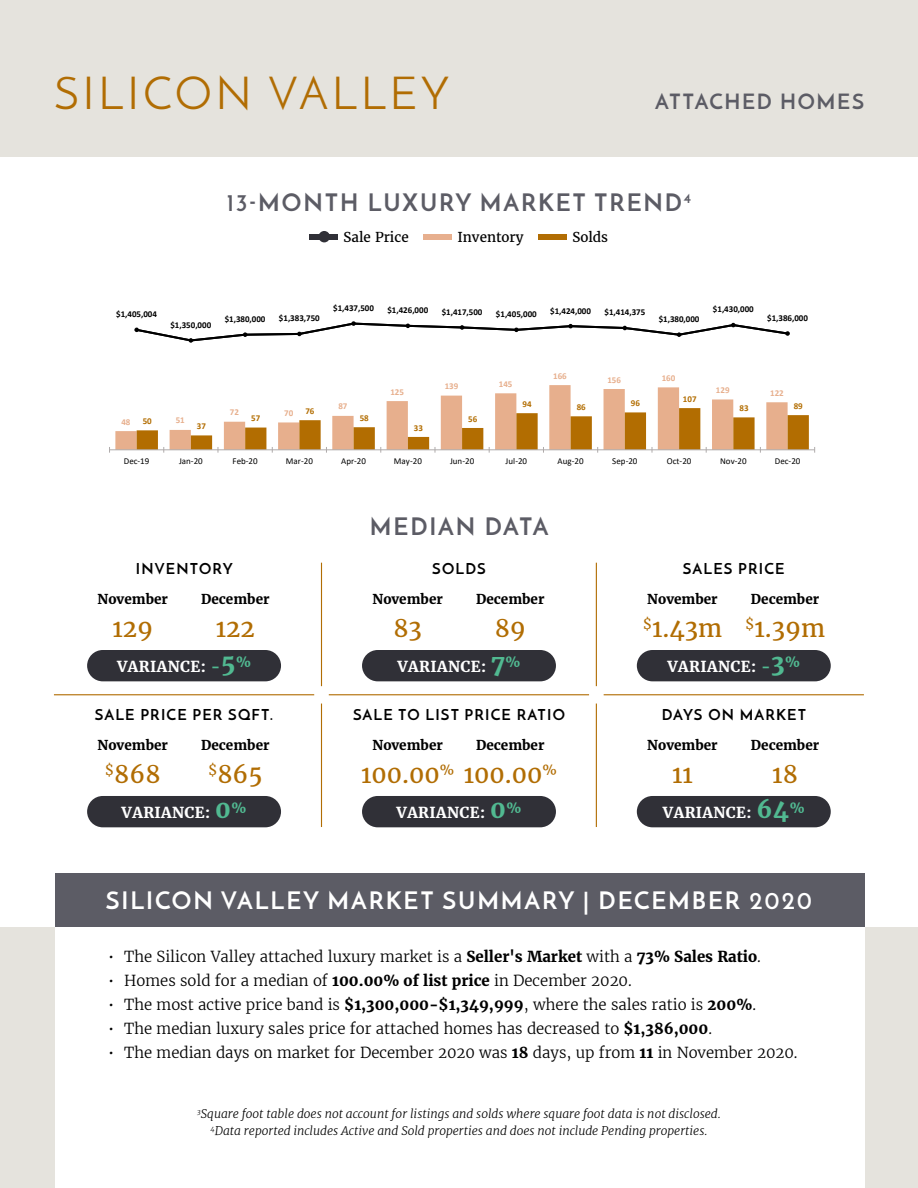
<style>
.page{position:relative;width:918px;height:1188px;background:#fff}
.page>*{position:absolute;margin:0;border:0;box-sizing:border-box;transform-origin:0 0}
.t1{font:45px "Josefin Sans";letter-spacing:.08em;color:#b16d03}
.t2{font:24px "Merriweather";color:#b16d03}
.t3{font:700 24px "Josefin Sans";letter-spacing:.08em;color:#fff}
.t4{font:700 24px "Josefin Sans";letter-spacing:.08em;color:#5c5c65}
.t5{font:700 21px "Josefin Sans";letter-spacing:.08em;color:#5c5c65}
.t6{font:300 15px "Merriweather";color:#000}
.t7{font:700 15px "Josefin Sans";letter-spacing:.08em;color:#000}
.t8{font:700 15px "Merriweather";letter-spacing:.025em;color:#fff}
.t9{font:700 13.5px "Merriweather";color:#000}
.t10{font:13.5px "Merriweather";color:#000}
.t11{font:italic 300 12px/16.5px "Merriweather";color:#000;text-align:center}
.t12{font:700 9px "Calibri";color:#000}
.t13{font:9px "Calibri";color:#000}
.t14{font:700 9px "Calibri";color:#e7af8d}
.t15{font:700 9px "Calibri";color:#b26d01}
.s1{color:#51b991}
.s2{font-size:24px;color:#51b991}
.s3{font-weight:700}
</style>
<div class="page">
<div style="left:0;top:0;width:918px;height:158px;background:#e5e3dd"></div>
<div style="left:0;top:927px;width:918px;height:261px;background:#e5e3dd"></div>
<div style="left:55px;top:925px;width:810px;height:263px;background:#fff"></div>
<div style="left:55px;top:873px;width:810px;height:54px;background:#5c5c65"></div>
<svg style="left:115px;top:389px;width:673px;height:60px"></svg>
<hr style="left:110px;top:449px;width:705px;height:1px;background:#afabab">
<svg style="left:137px;top:408px;width:678px;height:45px"></svg>
<svg style="left:134px;top:321px;width:656px;height:68px"></svg>
<div style="left:539px;top:234px;width:28px;height:6px;background:#b16d03"></div>
<div style="left:310px;top:234px;width:28px;height:6px;background:#303037"></div>
<div style="left:319px;top:231px;width:11px;height:11px;background:#303037;border-radius:50%"></div>
<div style="left:424px;top:234px;width:28px;height:6px;background:#e7af8e"></div>
<hr style="left:54px;top:694px;width:260px;height:1px;background:#b16d03">
<hr style="left:321px;top:563px;width:1px;height:123px;background:#b16d03">
<hr style="left:321px;top:704px;width:1px;height:123px;background:#b16d03">
<hr style="left:596px;top:563px;width:1px;height:123px;background:#b16d03">
<hr style="left:596px;top:704px;width:1px;height:123px;background:#b16d03">
<hr style="left:329px;top:694px;width:260px;height:1px;background:#b16d03">
<hr style="left:604px;top:694px;width:260px;height:1px;background:#b16d03">
<div style="left:87px;top:650px;width:194px;height:31px;background:#303037;border-radius:16px"></div>
<div style="left:362px;top:650px;width:194px;height:31px;background:#303037;border-radius:16px"></div>
<div style="left:637px;top:650px;width:194px;height:31px;background:#303037;border-radius:16px"></div>
<div style="left:637px;top:796px;width:194px;height:31px;background:#303037;border-radius:16px"></div>
<div style="left:362px;top:796px;width:194px;height:31px;background:#303037;border-radius:16px"></div>
<div style="left:87px;top:796px;width:194px;height:31px;background:#303037;border-radius:16px"></div>
<h1 class="t1" style="left:54px;top:66px;width:397px">SILICON VALLEY</h1>
<h3 class="t5" style="left:655px;top:88px;width:210px">ATTACHED HOMES</h3>
<h2 class="t4" style="left:227px;top:188px;width:466px">13-MONTH LUXURY MARKET TREND<sup>4</sup></h2>
<p class="t10" style="left:343px;top:228px;width:67px">Sale Price</p>
<p class="t10" style="left:457px;top:228px;width:68px">Inventory</p>
<p class="t10" style="left:572px;top:228px;width:37px">Solds</p>
<p class="t12" style="left:116px;top:308px;width:42px">$1,405,004</p>
<p class="t12" style="left:170px;top:318px;width:42px">$1,350,000</p>
<p class="t12" style="left:225px;top:313px;width:42px">$1,380,000</p>
<p class="t12" style="left:279px;top:312px;width:42px">$1,383,750</p>
<p class="t12" style="left:333px;top:302px;width:42px">$1,437,500</p>
<p class="t12" style="left:387px;top:304px;width:42px">$1,426,000</p>
<p class="t12" style="left:442px;top:305px;width:42px">$1,417,500</p>
<p class="t12" style="left:496px;top:308px;width:42px">$1,405,000</p>
<p class="t12" style="left:550px;top:304px;width:42px">$1,424,000</p>
<p class="t12" style="left:604px;top:306px;width:42px">$1,414,375</p>
<p class="t12" style="left:659px;top:313px;width:42px">$1,380,000</p>
<p class="t12" style="left:713px;top:303px;width:42px">$1,430,000</p>
<p class="t12" style="left:767px;top:312px;width:42px">$1,386,000</p>
<p class="t14" style="left:121px;top:415px;width:11px">48</p>
<p class="t14" style="left:176px;top:414px;width:11px">51</p>
<p class="t15" style="left:143px;top:415px;width:11px">50</p>
<p class="t15" style="left:197px;top:420px;width:11px">37</p>
<p class="t14" style="left:230px;top:406px;width:11px">72</p>
<p class="t14" style="left:284px;top:407px;width:11px">70</p>
<p class="t15" style="left:251px;top:412px;width:11px">57</p>
<p class="t15" style="left:305px;top:404px;width:11px">76</p>
<p class="t14" style="left:338px;top:400px;width:11px">87</p>
<p class="t15" style="left:360px;top:411px;width:11px">58</p>
<p class="t14" style="left:390px;top:385px;width:15px">125</p>
<p class="t15" style="left:414px;top:421px;width:11px">33</p>
<p class="t14" style="left:445px;top:380px;width:15px">139</p>
<p class="t14" style="left:499px;top:377px;width:15px">145</p>
<p class="t15" style="left:468px;top:412px;width:11px">56</p>
<p class="t15" style="left:522px;top:397px;width:11px">94</p>
<p class="t14" style="left:553px;top:369px;width:15px">166</p>
<p class="t15" style="left:577px;top:401px;width:11px">86</p>
<p class="t14" style="left:607px;top:373px;width:15px">156</p>
<p class="t14" style="left:662px;top:372px;width:15px">160</p>
<p class="t15" style="left:631px;top:397px;width:11px">96</p>
<p class="t15" style="left:683px;top:392px;width:15px">107</p>
<p class="t14" style="left:716px;top:384px;width:15px">129</p>
<p class="t14" style="left:770px;top:386px;width:15px">122</p>
<p class="t15" style="left:739px;top:402px;width:11px">83</p>
<p class="t15" style="left:794px;top:399px;width:11px">89</p>
<p class="t13" style="left:124px;top:455px;width:27px">Dec-19</p>
<p class="t13" style="left:179px;top:455px;width:25px">Jan-20</p>
<p class="t13" style="left:233px;top:455px;width:27px">Feb-20</p>
<p class="t13" style="left:286px;top:455px;width:28px">Mar-20</p>
<p class="t13" style="left:341px;top:455px;width:26px">Apr-20</p>
<p class="t13" style="left:394px;top:455px;width:29px">May-20</p>
<p class="t13" style="left:450px;top:455px;width:26px">Jun-20</p>
<p class="t13" style="left:506px;top:455px;width:23px">Jul-20</p>
<p class="t13" style="left:558px;top:455px;width:28px">Aug-20</p>
<p class="t13" style="left:612px;top:455px;width:27px">Sep-20</p>
<p class="t13" style="left:667px;top:455px;width:26px">Oct-20</p>
<p class="t13" style="left:720px;top:455px;width:28px">Nov-20</p>
<p class="t13" style="left:775px;top:455px;width:27px">Dec-20</p>
<h2 class="t4" style="left:370px;top:511px;width:180px">MEDIAN DATA</h2>
<p class="t7" style="left:136px;top:559px;width:98px">INVENTORY</p>
<p class="t7" style="left:432px;top:559px;width:55px">SOLDS</p>
<p class="t7" style="left:683px;top:559px;width:103px">SALES PRICE</p>
<p class="t9" style="left:98px;top:590px;width:72px">November</p>
<p class="t9" style="left:201px;top:590px;width:70px">December</p>
<p class="t9" style="left:373px;top:590px;width:72px">November</p>
<p class="t9" style="left:476px;top:590px;width:70px">December</p>
<p class="t9" style="left:647px;top:590px;width:72px">November</p>
<p class="t9" style="left:751px;top:590px;width:70px">December</p>
<h2 class="t2" style="left:112px;top:613px;width:42px">129</h2>
<h2 class="t2" style="left:216px;top:613px;width:41px">122</h2>
<h2 class="t2" style="left:393px;top:613px;width:30px">83</h2>
<h2 class="t2" style="left:495px;top:613px;width:33px">89</h2>
<h2 class="t2" style="left:643px;top:613px;width:184px"><sup>$</sup>1.43m <sup>$</sup>1.39m</h2>
<p class="t8" style="left:117px;top:657px;width:135px">VARIANCE: <span class="s1">-</span><span class="s2">5</span><sup>%</sup></p>
<p class="t8" style="left:397px;top:657px;width:125px">VARIANCE: <span class="s2">7</span><sup>%</sup></p>
<p class="t8" style="left:668px;top:657px;width:134px">VARIANCE: <span class="s1">-</span><span class="s2">3</span><sup>%</sup></p>
<p class="t7" style="left:95px;top:705px;width:180px">SALE PRICE PER SQFT.</p>
<p class="t7" style="left:353px;top:705px;width:213px">SALE TO LIST PRICE RATIO</p>
<p class="t7" style="left:662px;top:705px;width:146px">DAYS ON MARKET</p>
<p class="t9" style="left:98px;top:736px;width:72px">November</p>
<p class="t9" style="left:201px;top:736px;width:70px">December</p>
<p class="t9" style="left:373px;top:736px;width:72px">November</p>
<p class="t9" style="left:476px;top:736px;width:70px">December</p>
<p class="t9" style="left:647px;top:736px;width:72px">November</p>
<p class="t9" style="left:751px;top:736px;width:70px">December</p>
<h2 class="t2" style="left:105px;top:759px;width:57px"><sup>$</sup>868</h2>
<h2 class="t2" style="left:208px;top:759px;width:56px"><sup>$</sup>865</h2>
<h2 class="t2" style="left:361px;top:759px;width:197px">100.00<sup>%</sup> 100.00<sup>%</sup></h2>
<h2 class="t2" style="left:672px;top:759px;width:22px">11</h2>
<h2 class="t2" style="left:772px;top:759px;width:27px">18</h2>
<p class="t8" style="left:122px;top:803px;width:126px">VARIANCE: <span class="s2">0</span><sup>%</sup></p>
<p class="t8" style="left:397px;top:803px;width:126px">VARIANCE: <span class="s2">0</span><sup>%</sup></p>
<p class="t8" style="left:663px;top:803px;width:143px">VARIANCE: <span class="s2">64</span><sup>%</sup></p>
<h2 class="t3" style="left:106px;top:886px;width:708px">SILICON VALLEY MARKET SUMMARY | DECEMBER 2020</h2>
<p class="t6" style="left:108px;top:947px;width:654px">• The Silicon Valley attached luxury market is a <span class="s3">Seller's Market</span> with a <span class="s3">73% Sales Ratio</span>.</p>
<p class="t6" style="left:108px;top:971px;width:525px">• Homes sold for a median of <span class="s3">100.00% of list price</span> in December 2020.</p>
<p class="t6" style="left:108px;top:995px;width:650px">• The most active price band is <span class="s3">$1,300,000-$1,349,999</span>, where the sales ratio is <span class="s3">200%</span>.</p>
<p class="t6" style="left:108px;top:1019px;width:606px">• The median luxury sales price for attached homes has decreased to <span class="s3">$1,386,000</span>.</p>
<p class="t6" style="left:108px;top:1043px;width:691px">• The median days on market for December 2020 was <span class="s3">18</span> days, up from <span class="s3">11</span> in November 2020.</p>
<p class="t11" style="left:197px;top:1106px;width:525px"><sup>3</sup>Square foot table does not account for listings and solds where square foot data is not disclosed.<br><sup>4</sup>Data reported includes Active and Sold properties and does not include Pending properties.</p>
</div>
